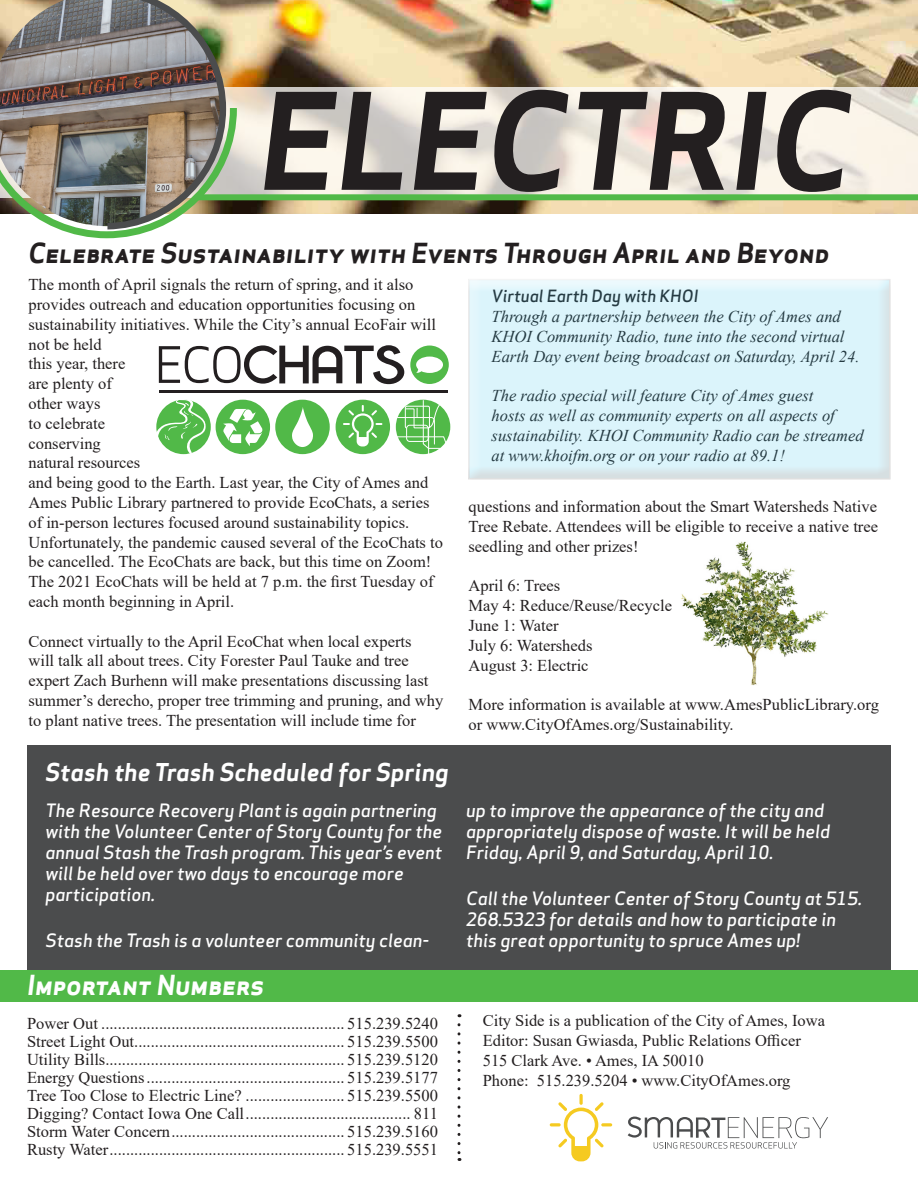
<style>
.page{position:relative;width:918px;height:1188px;background:#fff}
.page>*{position:absolute;margin:0;border:0;box-sizing:border-box;transform-origin:0 0}
.t1{font:italic 700 130.65px "Apex Sans";color:#231f20}
.t2{font:italic 700 27px "Apex Sans";color:#231f20}
.t3{font:italic 700 27px "Apex Sans";color:#fff}
.t4{font:italic 700 24px "Apex Sans";color:#fff}
.t5{font:italic 500 18px/21px "Apex Sans";color:#fff}
.t6{font:16.5px/19.8px "Times New Roman";color:#231f20}
.t7{font:italic 16.5px/19.8px "Times New Roman";color:#231f20}
.t8{font:italic 500 16.5px "Apex Sans";color:#231f20}
</style>
<div class="page">
<div style="left:0;top:970px;width:918px;height:31px;background:#51b948"></div>
<img style="left:237px;top:0;width:681px;height:214px">
<svg style="left:237px;top:87px;width:681px;height:107px;background:#ebe5db"></svg>
<img style="left:0;top:0;width:237px;height:238px">
<div style="left:197px;top:194px;width:721px;height:6px;background:#51b948"></div>
<svg style="left:550px;top:1094px;width:62px;height:67px"></svg>
<svg style="left:628px;top:1117px;width:200px;height:32px"></svg>
<svg style="left:458px;top:1025px;width:2px;height:136px"></svg>
<div style="left:27px;top:745px;width:864px;height:225px;background:#4b4c4d"></div>
<img style="left:681px;top:541px;width:148px;height:145px">
<div style="left:410px;top:346px;width:39px;height:38px;background:#51b948;border-radius:50%"></div>
<svg style="left:416px;top:357px;width:27px;height:16px"></svg>
<svg style="left:159px;top:345px;width:245px;height:39px"></svg>
<svg style="left:397px;top:400px;width:51px;height:55px"></svg>
<div style="left:216px;top:400px;width:54px;height:54px;background:#51b948;border-radius:50%"></div>
<svg style="left:223px;top:409px;width:40px;height:37px"></svg>
<div style="left:275px;top:400px;width:55px;height:54px;background:#51b948;border-radius:50%"></div>
<svg style="left:292px;top:407px;width:21px;height:40px"></svg>
<div style="left:336px;top:400px;width:54px;height:54px;background:#51b948;border-radius:50%"></div>
<svg style="left:343px;top:405px;width:39px;height:42px"></svg>
<div style="left:156px;top:400px;width:55px;height:54px;background:#51b948;border-radius:50%"></div>
<svg style="left:156px;top:399px;width:50px;height:56px"></svg>
<hr style="left:159px;top:390px;width:288px;height:3px;background:#231f20">
<div style="left:463px;top:279px;width:428px;height:202px;background:#231f20;opacity:.75"></div>
<p class="t1" style="left:259px;top:57px;width:593px">ELECTRIC</p>
<p class="t2" style="left:28px;top:235px;width:803px">Celebrate Sustainability with Events Through April and Beyond</p>
<p class="t6" style="left:28px;top:274px;width:416px">The month of April signals the return of spring, and it also provides outreach and education opportunities focusing on sustainability initiatives. While the City’s annual EcoFair will not be held<br>this year, there<br>are plenty of<br>other ways<br>to celebrate<br>conserving<br>natural resources<br>and being good to the Earth. Last year, the City of Ames and Ames Public Library partnered to provide EcoChats, a series of in-person lectures focused around sustainability topics.<br>Unfortunately, the pandemic caused several of the EcoChats to be cancelled. The EcoChats are back, but this time on Zoom!<br>The 2021 EcoChats will be held at 7 p.m. the first Tuesday of each month beginning in April.</p>
<p class="t6" style="left:28px;top:631px;width:416px">Connect virtually to the April EcoChat when local experts<br>will talk all about trees. City Forester Paul Tauke and tree expert Zach Burhenn will make presentations discussing last summer’s derecho, proper tree trimming and pruning, and why to plant native trees. The presentation will include time for</p>
<p class="t4" style="left:45px;top:757px;width:405px">Stash the Trash Scheduled for Spring</p>
<p class="t5" style="left:45px;top:797px;width:398px">The Resource Recovery Plant is again partnering with the Volunteer Center of Story County for the annual Stash the Trash program. This year’s event will be held over two days to encourage more participation.</p>
<p class="t5" style="left:45px;top:928px;width:385px">Stash the Trash is a volunteer community clean-</p>
<p class="t3" style="left:27px;top:967px;width:239px">Important Numbers</p>
<p class="t6" style="left:27px;top:1013px;width:412px">Power Out ........................................................... 515.239.5240</p>
<p class="t6" style="left:27px;top:1031px;width:412px">Street Light Out................................................... 515.239.5500</p>
<p class="t6" style="left:27px;top:1049px;width:412px">Utility Bills.......................................................... 515.239.5120</p>
<p class="t6" style="left:27px;top:1067px;width:412px">Energy Questions................................................ 515.239.5177</p>
<p class="t6" style="left:27px;top:1085px;width:412px">Tree Too Close to Electric Line? ........................ 515.239.5500</p>
<p class="t6" style="left:27px;top:1103px;width:413px">Digging? Contact Iowa One Call........................................ 811</p>
<p class="t6" style="left:27px;top:1121px;width:412px">Storm Water Concern.......................................... 515.239.5160</p>
<p class="t6" style="left:27px;top:1139px;width:412px">Rusty Water......................................................... 515.239.5551</p>
<p class="t8" style="left:492px;top:281px;width:209px">Virtual Earth Day with KHOI</p>
<p class="t7" style="left:492px;top:306px;width:369px">Through a partnership between the City of Ames and<br>KHOI Community Radio, tune into the second virtual<br>Earth Day event being broadcast on Saturday, April 24.</p>
<p class="t7" style="left:492px;top:385px;width:373px">The radio special will feature City of Ames guest<br>hosts as well as community experts on all aspects of sustainability. KHOI Community Radio can be streamed at www.khoifm.org or on your radio at 89.1!</p>
<p class="t6" style="left:469px;top:496px;width:411px;text-align:justify">questions and information about the Smart Watersheds Native Tree Rebate. Attendees will be eligible to receive a native tree seedling and other prizes!</p>
<p class="t6" style="left:469px;top:575px;width:93px">April 6: Trees</p>
<p class="t6" style="left:469px;top:595px;width:205px">May 4: Reduce/Reuse/Recycle</p>
<p class="t6" style="left:469px;top:615px;width:92px">June 1: Water</p>
<p class="t6" style="left:469px;top:635px;width:125px">July 6: Watersheds</p>
<p class="t6" style="left:469px;top:655px;width:122px">August 3: Electric</p>
<p class="t6" style="left:469px;top:694px;width:412px">More information is available at www.AmesPublicLibrary.org or www.CityOfAmes.org/Sustainability.</p>
<p class="t5" style="left:466px;top:797px;width:366px">up to improve the appearance of the city and appropriately dispose of waste. It will be held<br>Friday, April 9, and Saturday, April 10.</p>
<p class="t5" style="left:466px;top:886px;width:398px">Call the Volunteer Center of Story County at 515.<br>268.5323 for details and how to participate in this great opportunity to spruce Ames up!</p>
<p class="t6" style="left:483px;top:1010px;width:344px">City Side is a publication of the City of Ames, Iowa</p>
<p class="t6" style="left:483px;top:1030px;width:320px">Editor: Susan Gwiasda, Public Relations Officer</p>
<p class="t6" style="left:483px;top:1050px;width:222px">515 Clark Ave. • Ames, IA 50010</p>
<p class="t6" style="left:483px;top:1070px;width:309px">Phone: 515.239.5204 • www.CityOfAmes.org</p>
</div>
